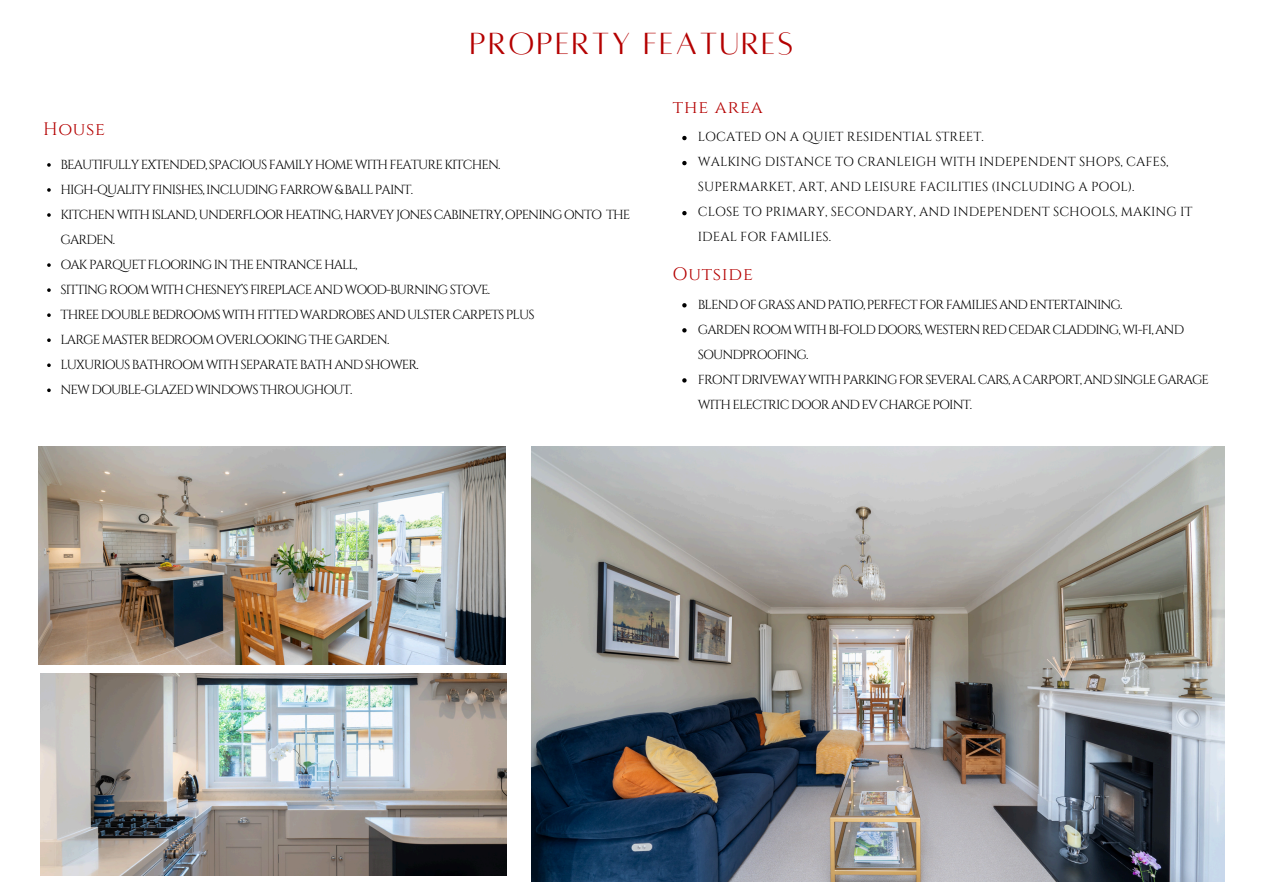
<style>
.page{position:relative;width:1263px;height:894px;background:#fff}
.page>*{position:absolute;margin:0;border:0;box-sizing:border-box;transform-origin:0 0}
.t1{font:33.75px "Alta regular";letter-spacing:.07em;color:#b40101}
.t2{font:18px "Cinzel";letter-spacing:.04em;color:#b40101}
.t3{font:13.05px/25px "Cinzel";letter-spacing:-.07em;color:#000}
.t4{font:13.05px/25px "Cinzel";color:#000}
</style>
<div class="page">
<img style="left:532px;top:446px;width:693px;height:435px">
<img style="left:38px;top:446px;width:467px;height:218px">
<img style="left:40px;top:673px;width:467px;height:202px">
<svg style="left:47px;top:163px;width:4px;height:4px"></svg>
<svg style="left:47px;top:188px;width:4px;height:4px"></svg>
<svg style="left:47px;top:213px;width:4px;height:4px"></svg>
<svg style="left:47px;top:263px;width:4px;height:4px"></svg>
<svg style="left:47px;top:288px;width:4px;height:4px"></svg>
<svg style="left:47px;top:313px;width:4px;height:4px"></svg>
<svg style="left:47px;top:338px;width:4px;height:4px"></svg>
<svg style="left:47px;top:363px;width:4px;height:4px"></svg>
<svg style="left:47px;top:388px;width:4px;height:4px"></svg>
<svg style="left:682px;top:303px;width:5px;height:4px"></svg>
<svg style="left:682px;top:328px;width:5px;height:4px"></svg>
<svg style="left:682px;top:378px;width:5px;height:4px"></svg>
<svg style="left:682px;top:136px;width:5px;height:4px"></svg>
<svg style="left:682px;top:161px;width:5px;height:4px"></svg>
<svg style="left:682px;top:211px;width:5px;height:4px"></svg>
<h2 class="t1" style="left:470px;top:27px;width:325px">PROPERTY FEATURES</h2>
<p class="t2" style="left:43px;top:117px;width:63px">House</p>
<p class="t3" style="left:60px;top:152px;width:442px">BEAUTIFULLY EXTENDED, SPACIOUS FAMILY HOME WITH FEATURE KITCHEN.</p>
<p class="t3" style="left:60px;top:177px;width:354px">HIGH-QUALITY FINISHES, INCLUDING FARROW &amp; BALL PAINT.</p>
<p class="t3" style="left:60px;top:202px;width:571px">KITCHEN WITH ISLAND, UNDERFLOOR HEATING, HARVEY JONES CABINETRY, OPENING ONTO THE<br>GARDEN.</p>
<p class="t3" style="left:60px;top:252px;width:298px">OAK PARQUET FLOORING IN THE ENTRANCE HALL,</p>
<p class="t3" style="left:60px;top:277px;width:431px">SITTING ROOM WITH CHESNEY’S FIREPLACE AND WOOD-BURNING STOVE.</p>
<p class="t3" style="left:60px;top:302px;width:476px">THREE DOUBLE BEDROOMS WITH FITTED WARDROBES AND ULSTER CARPETS PLUS</p>
<p class="t3" style="left:60px;top:327px;width:330px">LARGE MASTER BEDROOM OVERLOOKING THE GARDEN.</p>
<p class="t3" style="left:60px;top:352px;width:360px">LUXURIOUS BATHROOM WITH SEPARATE BATH AND SHOWER.</p>
<p class="t3" style="left:60px;top:377px;width:293px">NEW DOUBLE-GLAZED WINDOWS THROUGHOUT.</p>
<p class="t2" style="left:673px;top:96px;width:92px">the area</p>
<p class="t4" style="left:698px;top:125px;width:287px">LOCATED ON A QUIET RESIDENTIAL STREET.</p>
<p class="t4" style="left:698px;top:150px;width:472px">WALKING DISTANCE TO CRANLEIGH WITH INDEPENDENT SHOPS, CAFES,<br>SUPERMARKET, ART, AND LEISURE FACILITIES (INCLUDING A POOL).</p>
<p class="t4" style="left:698px;top:200px;width:496px">CLOSE TO PRIMARY, SECONDARY, AND INDEPENDENT SCHOOLS, MAKING IT<br>IDEAL FOR FAMILIES.</p>
<p class="t2" style="left:673px;top:263px;width:82px">Outside</p>
<p class="t3" style="left:698px;top:292px;width:426px">BLEND OF GRASS AND PATIO, PERFECT FOR FAMILIES AND ENTERTAINING.</p>
<p class="t3" style="left:698px;top:317px;width:488px">GARDEN ROOM WITH BI-FOLD DOORS, WESTERN RED CEDAR CLADDING, WI-FI, AND<br>SOUNDPROOFING.</p>
<p class="t3" style="left:698px;top:367px;width:513px">FRONT DRIVEWAY WITH PARKING FOR SEVERAL CARS, A CARPORT, AND SINGLE GARAGE<br>WITH ELECTRIC DOOR AND EV CHARGE POINT.</p>
</div>
